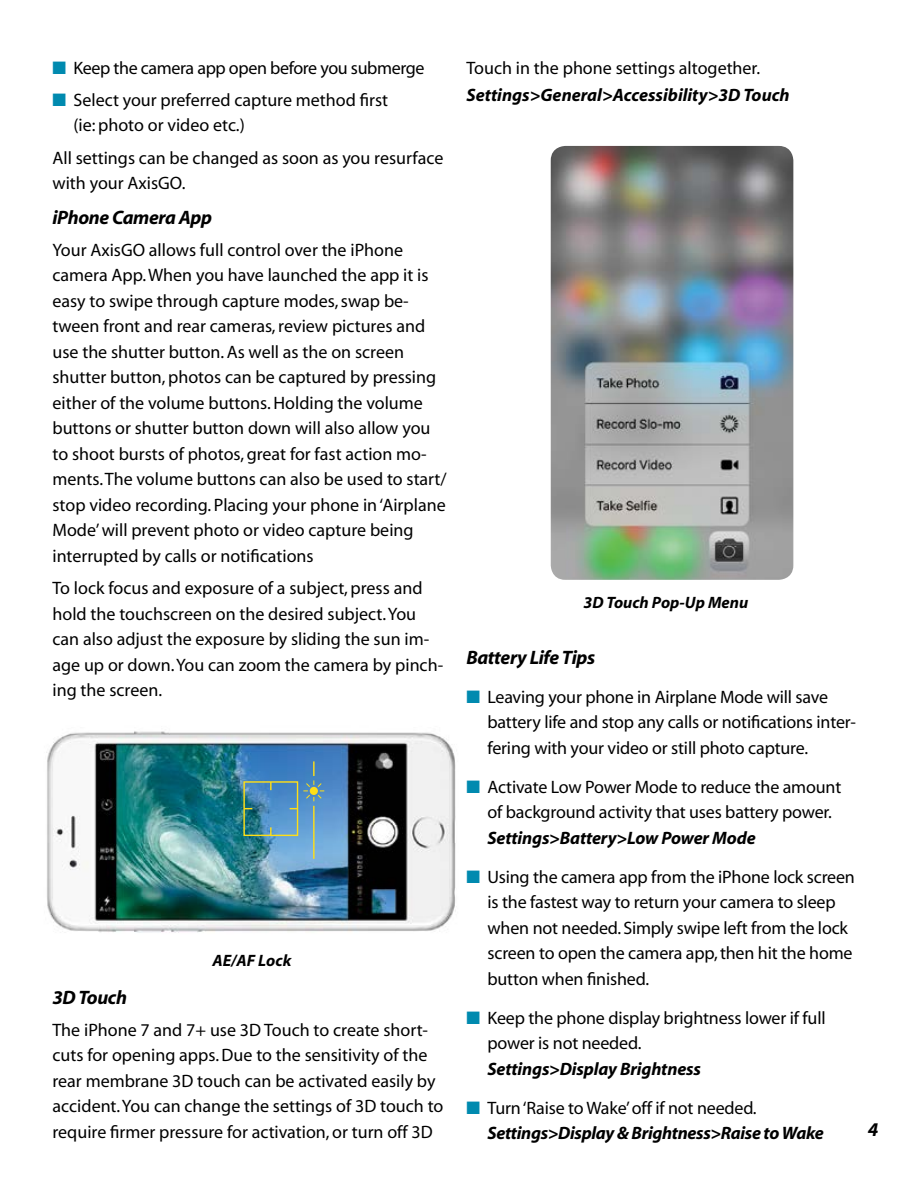
<style>
.page{position:relative;width:918px;height:1188px;background:#fff}
.page>*{position:absolute;margin:0;border:0;box-sizing:border-box;transform-origin:0 0}
.t1{font:italic 700 19.5px "Myriad";letter-spacing:-.02em;color:#000}
.t2{font:18px/25.5px "Myriad";color:#000}
.t3{font:italic 700 18px/25.5px "Myriad";letter-spacing:-.01em;color:#000}
.t4{font:18px "Myriad";letter-spacing:-.02em;color:#000}
.t5{font:italic 700 16.5px "Myriad";color:#000}
.s1{color:#008aaf}
.s2{font-weight:400;font-style:normal}
</style>
<div class="page">
<img style="left:46px;top:731px;width:410px;height:202px">
<div style="left:243px;top:781px;width:55px;height:55px;border:1px solid #ffde17"></div>
<svg style="left:270px;top:782px;width:2px;height:8px"></svg>
<svg style="left:270px;top:827px;width:2px;height:9px"></svg>
<hr style="left:313px;top:806px;width:2px;height:53px;background:#ffde17">
<svg style="left:303px;top:761px;width:21px;height:40px"></svg>
<div style="left:309px;top:786px;width:10px;height:10px;background:#ffde17;border-radius:50%"></div>
<div style="left:308px;top:785px;width:12px;height:12px;border:2px solid #4d87c6;border-radius:50%"></div>
<img style="left:551px;top:146px;width:242px;height:434px">
<p class="t4" style="left:52px;top:59px;width:374px"><span class="s1">■</span> Keep the camera app open before you submerge</p>
<p class="t2" style="left:74px;top:88px;width:316px;text-indent:-21px"><span class="s1">■</span> Select your preferred capture method first (ie: photo or video etc.)</p>
<p class="t2" style="left:52px;top:146px;width:392px">All settings can be changed as soon as you resurface with your AxisGO.</p>
<p class="t1" style="left:52px;top:207px;width:161px">iPhone Camera App</p>
<p class="t2" style="left:52px;top:238px;width:396px">Your AxisGO allows full control over the iPhone camera App. When you have launched the app it is easy to swipe through capture modes, swap be&shy;tween front and rear cameras, review pictures and use the shutter button. As well as the on screen shutter button, photos can be captured by pressing either of the volume buttons. Holding the volume buttons or shutter button down will also allow you to shoot bursts of photos, great for fast action mo&shy;ments. The volume buttons can also be used to start/ stop video recording. Placing your phone in ‘Airplane Mode’ will prevent photo or video capture being interrupted by calls or notifications</p>
<p class="t2" style="left:52px;top:576px;width:392px">To lock focus and exposure of a subject, press and hold the touchscreen on the desired subject. You can also adjust the exposure by sliding the sun im&shy;age up or down. You can zoom the camera by pinch&shy;ing the screen.</p>
<p class="t5" style="left:213px;top:952px;width:80px">AE/AF Lock</p>
<p class="t1" style="left:52px;top:987px;width:76px">3D Touch</p>
<p class="t2" style="left:52px;top:1018px;width:392px">The iPhone 7 and 7+ use 3D Touch to create short&shy;cuts for opening apps. Due to the sensitivity of the rear membrane 3D touch can be activated easily by accident. You can change the settings of 3D touch to require firmer pressure for activation, or turn off 3D</p>
<p class="t2" style="left:466px;top:56px;width:295px">Touch in the phone settings altogether.</p>
<p class="t3" style="left:466px;top:83px;width:325px">Settings&gt;General&gt;Accessibility&gt;3D Touch</p>
<p class="t5" style="left:584px;top:594px;width:166px">3D Touch Pop-Up Menu</p>
<p class="t1" style="left:466px;top:647px;width:130px">Battery Life Tips</p>
<p class="t2" style="left:488px;top:685px;width:370px;text-indent:-21px"><span class="s1">■</span> Leaving your phone in Airplane Mode will save battery life and stop any calls or notifications inter&shy;fering with your video or still photo capture.</p>
<p class="t2" style="left:488px;top:775px;width:355px;text-indent:-21px"><span class="s1">■</span> Activate Low Power Mode to reduce the amount of background activity that uses battery power.</p>
<p class="t3" style="left:488px;top:826px;width:270px">Settings&gt;Battery&gt;Low Power Mode</p>
<p class="t2" style="left:488px;top:865px;width:369px;text-indent:-21px"><span class="s1">■</span> Using the camera app from the iPhone lock screen is the fastest way to return your camera to sleep when not needed. Simply swipe left from the lock screen to open the camera app, then hit the home button when finished.</p>
<p class="t2" style="left:488px;top:1006px;width:340px;text-indent:-21px"><span class="s1">■</span> Keep the phone display brightness lower if full power is not needed.</p>
<p class="t3" style="left:488px;top:1057px;width:215px">Settings&gt;Display Brightness</p>
<p class="t3" style="left:488px;top:1096px;width:338px;text-indent:-21px"><span class="s1">■</span> <span class="s2">Turn ‘Raise to Wake’ off if not needed.<br></span>Settings&gt;Display &amp; Brightness&gt;Raise to Wake</p>
<p class="t1" style="left:868px;top:1119px;width:12px">4</p>
</div>
